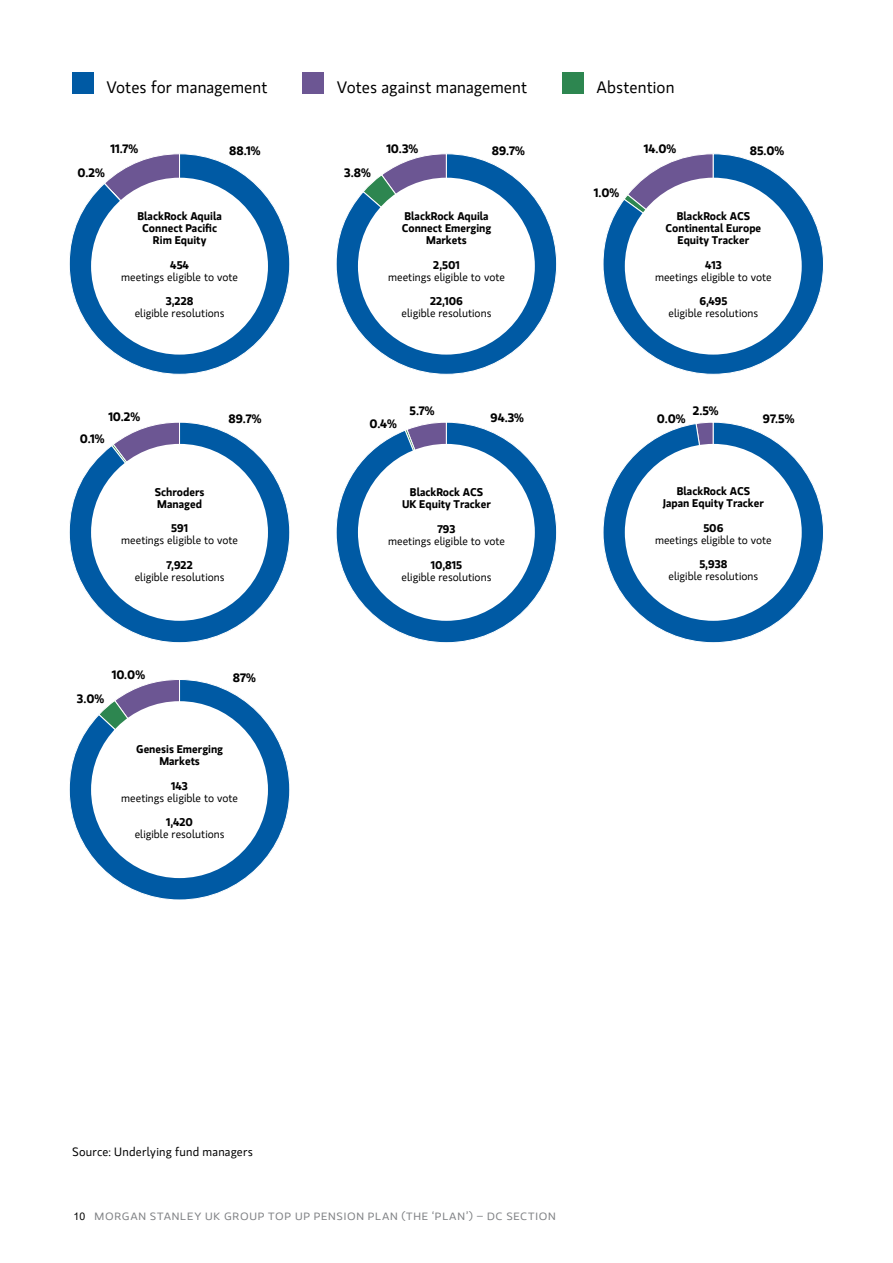
<style>
.page{position:relative;width:893px;height:1263px;background:#fff}
.page>*{position:absolute;margin:0;border:0;box-sizing:border-box;transform-origin:0 0}
.t1{font:16.5px "MS Gloriola II Std";letter-spacing:.005em;color:#000}
.t2{font:700 12.15px "MS Gloriola II Std";color:#000}
.t3{font:12px "MS Gloriola II Std";letter-spacing:.02em;color:#000}
.t4{font:11.1px "MS Gloriola II Std";color:#000}
.t5{font:700 11.1px/12.1px "MS Gloriola II Std";color:#000;text-align:center}
.t6{font:10.5px "MS Gloriola II Std";letter-spacing:.065em;color:#808285;scale:1.1 1}
.s1{font-family:"Arial";color:#000}
</style>
<div class="page">
<svg style="left:69px;top:153px;width:221px;height:222px"></svg>
<div style="left:91px;top:178px;width:177px;height:177px;background:#fff;border-radius:50%"></div>
<svg style="left:336px;top:153px;width:221px;height:222px"></svg>
<div style="left:358px;top:178px;width:177px;height:177px;background:#fff;border-radius:50%"></div>
<svg style="left:603px;top:153px;width:221px;height:222px"></svg>
<div style="left:625px;top:178px;width:177px;height:177px;background:#fff;border-radius:50%"></div>
<svg style="left:69px;top:422px;width:221px;height:221px"></svg>
<div style="left:91px;top:444px;width:177px;height:177px;background:#fff;border-radius:50%"></div>
<svg style="left:69px;top:679px;width:221px;height:221px"></svg>
<div style="left:91px;top:701px;width:177px;height:177px;background:#fff;border-radius:50%"></div>
<svg style="left:336px;top:422px;width:221px;height:221px"></svg>
<div style="left:358px;top:444px;width:177px;height:177px;background:#fff;border-radius:50%"></div>
<svg style="left:603px;top:422px;width:221px;height:221px"></svg>
<div style="left:625px;top:444px;width:177px;height:177px;background:#fff;border-radius:50%"></div>
<div style="left:72px;top:72px;width:21px;height:21px;background:#005aa4"></div>
<div style="left:303px;top:72px;width:21px;height:21px;background:#6c5693"></div>
<div style="left:562px;top:72px;width:21px;height:21px;background:#2d8650"></div>
<h1 class="t1" style="left:106px;top:76px;width:163px">Votes for management</h1>
<h1 class="t1" style="left:337px;top:76px;width:192px">Votes against management</h1>
<h1 class="t1" style="left:596px;top:76px;width:80px">Abstention</h1>
<p class="t2" style="left:110px;top:140px;width:29px">11.7%</p>
<p class="t2" style="left:229px;top:142px;width:33px">88.1%</p>
<p class="t2" style="left:77px;top:164px;width:29px">0.2%</p>
<p class="t5" style="left:137px;top:210px;width:86px">BlackRock Aquila<br>Connect Pacific<br>Rim Equity</p>
<p class="t5" style="left:170px;top:258px;width:20px">454</p>
<p class="t4" style="left:121px;top:269px;width:118px">meetings eligible to vote</p>
<p class="t5" style="left:166px;top:294px;width:29px">3,228</p>
<p class="t4" style="left:135px;top:306px;width:91px">eligible resolutions</p>
<p class="t2" style="left:108px;top:408px;width:34px">10.2%</p>
<p class="t2" style="left:228px;top:410px;width:35px">89.7%</p>
<p class="t2" style="left:80px;top:430px;width:26px">0.1%</p>
<p class="t5" style="left:155px;top:485px;width:51px;text-align:left">Schroders<br>Managed</p>
<p class="t5" style="left:171px;top:522px;width:18px">591</p>
<p class="t4" style="left:121px;top:533px;width:118px">meetings eligible to vote</p>
<p class="t5" style="left:167px;top:558px;width:28px">7,922</p>
<p class="t4" style="left:135px;top:569px;width:91px">eligible resolutions</p>
<p class="t2" style="left:112px;top:666px;width:35px">10.0%</p>
<p class="t2" style="left:233px;top:669px;width:24px">87%</p>
<p class="t2" style="left:77px;top:690px;width:29px">3.0%</p>
<p class="t5" style="left:136px;top:743px;width:88px">Genesis Emerging<br>Markets</p>
<p class="t5" style="left:171px;top:779px;width:18px">143</p>
<p class="t4" style="left:121px;top:790px;width:118px">meetings eligible to vote</p>
<p class="t5" style="left:166px;top:815px;width:28px">1,420</p>
<p class="t4" style="left:135px;top:827px;width:91px">eligible resolutions</p>
<p class="t2" style="left:344px;top:164px;width:28px">3.8%</p>
<p class="t2" style="left:386px;top:140px;width:33px">10.3%</p>
<p class="t2" style="left:492px;top:142px;width:35px">89.7%</p>
<p class="t5" style="left:402px;top:210px;width:91px">BlackRock Aquila<br>Connect Emerging<br>Markets</p>
<p class="t5" style="left:433px;top:258px;width:28px">2,501</p>
<p class="t4" style="left:388px;top:269px;width:118px">meetings eligible to vote</p>
<p class="t5" style="left:430px;top:294px;width:34px">22,106</p>
<p class="t4" style="left:402px;top:306px;width:91px">eligible resolutions</p>
<p class="t2" style="left:594px;top:184px;width:27px">1.0%</p>
<p class="t2" style="left:644px;top:140px;width:34px">14.0%</p>
<p class="t2" style="left:750px;top:142px;width:36px">85.0%</p>
<p class="t5" style="left:665px;top:210px;width:97px">BlackRock ACS<br>Continental Europe<br>Equity Tracker</p>
<p class="t5" style="left:705px;top:258px;width:18px">413</p>
<p class="t4" style="left:655px;top:269px;width:118px">meetings eligible to vote</p>
<p class="t5" style="left:699px;top:294px;width:30px">6,495</p>
<p class="t4" style="left:668px;top:306px;width:91px">eligible resolutions</p>
<p class="t2" style="left:370px;top:415px;width:29px">0.4%</p>
<p class="t2" style="left:410px;top:402px;width:26px">5.7%</p>
<p class="t2" style="left:693px;top:402px;width:27px">2.5%</p>
<p class="t2" style="left:490px;top:409px;width:35px">94.3%</p>
<p class="t2" style="left:657px;top:410px;width:30px">0.0%</p>
<p class="t2" style="left:763px;top:410px;width:33px">97.5%</p>
<p class="t5" style="left:402px;top:486px;width:91px">BlackRock ACS<br>UK Equity Tracker</p>
<p class="t5" style="left:437px;top:522px;width:20px">793</p>
<p class="t4" style="left:388px;top:533px;width:118px">meetings eligible to vote</p>
<p class="t5" style="left:431px;top:559px;width:33px">10,815</p>
<p class="t4" style="left:402px;top:570px;width:91px">eligible resolutions</p>
<p class="t5" style="left:663px;top:485px;width:103px">BlackRock ACS<br>Japan Equity Tracker</p>
<p class="t5" style="left:703px;top:521px;width:22px">506</p>
<p class="t4" style="left:655px;top:532px;width:118px">meetings eligible to vote</p>
<p class="t5" style="left:699px;top:558px;width:30px">5,938</p>
<p class="t4" style="left:668px;top:569px;width:91px">eligible resolutions</p>
<p class="t3" style="left:72px;top:1143px;width:183px">Source: Underlying fund managers</p>
<p class="t6" style="left:74px;top:1209px;width:440px"><span class="s1">10</span> MORGAN STANLEY UK GROUP TOP UP PENSION PLAN (THE ‘PLAN’) – DC SECTION</p>
</div>
